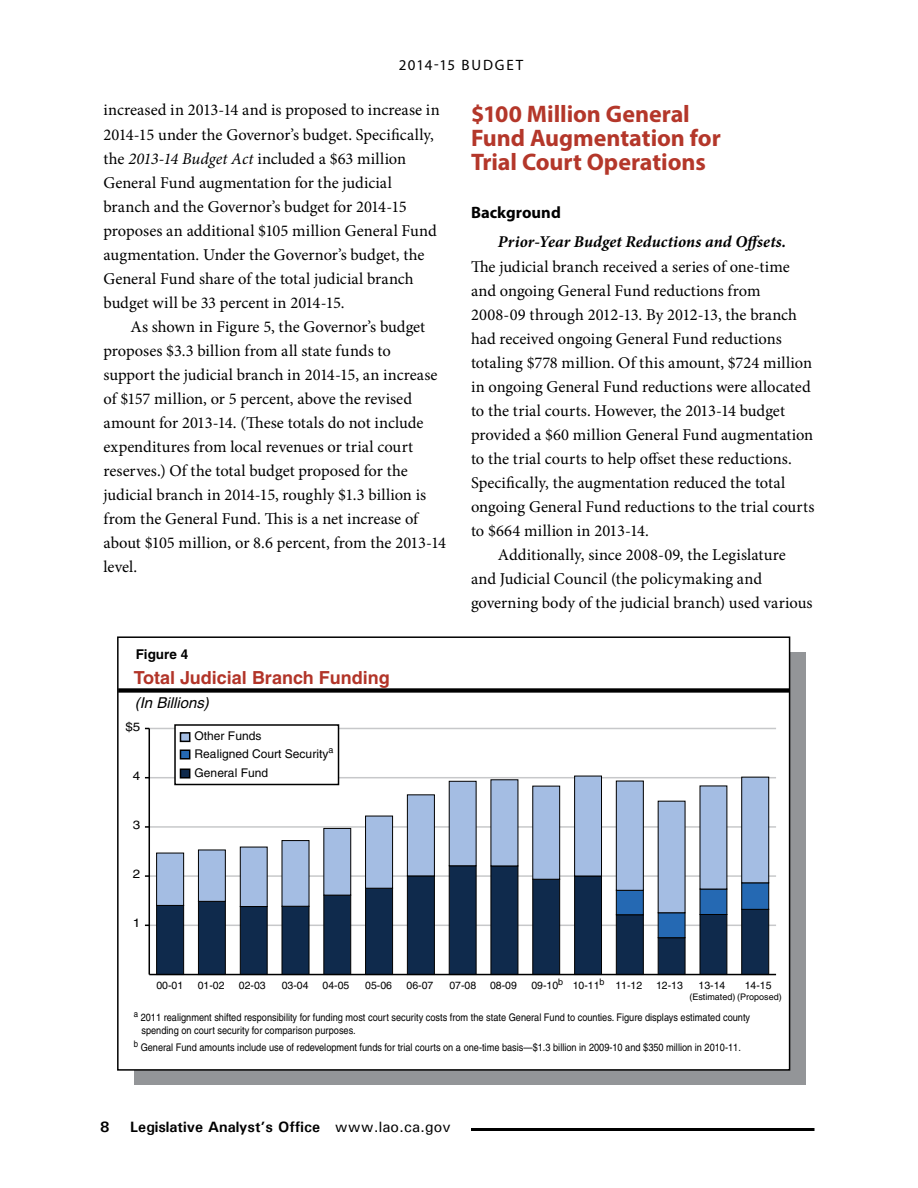
<style>
.page{position:relative;width:918px;height:1188px;background:#fff}
.page>*{position:absolute;margin:0;border:0;box-sizing:border-box;transform-origin:0 0}
.t1{font:700 24px/24px "Myriad Pro";letter-spacing:-.005em;color:#b4372a}
.t2{font:700 19.5px "Helvetica";color:#000}
.t3{font:700 18px "Helvetica";color:#b23428}
.t4{font:italic 18px/25.5px "Helvetica";color:#000}
.t5{font:16.5px/24px "Minion Pro";color:#000}
.t6{font:italic 700 16.5px "Minion Pro";letter-spacing:.005em;color:#000}
.t7{font:700 16.5px "Myriad Pro";letter-spacing:.005em;color:#000}
.t8{font:700 15px "Univers";color:#000}
.t9{font:15px "Myriad Pro";letter-spacing:.12em;color:#000}
.t10{font:italic 15px "Helvetica";color:#000}
.t11{font:700 13.5px "Helvetica";color:#000}
.t12{font:12px/17.4px "Helvetica";color:#010101}
.t13{font:12px "Helvetica";color:#010101;scale:1.12 1}
.t14{font:10.5px/12.6px "Helvetica";color:#000;scale:.88 1}
.t15{font:10.5px "Helvetica";color:#010101}
.t16{font:9px "Helvetica";color:#010101}
.s1{font-style:italic}
.s2{font-weight:500}
</style>
<div class="page">
<hr style="left:471px;top:1128px;width:343px;height:3px;background:#000">
<div style="left:134px;top:653px;width:672px;height:432px;background:#939598"></div>
<div style="left:118px;top:637px;width:672px;height:433px;background:#fff"></div>
<div style="left:117px;top:636px;width:673px;height:435px;border:2px solid #000"></div>
<div style="left:118px;top:688px;width:672px;height:5px;background:#000"></div>
<hr style="left:149px;top:728px;width:627px;height:1px;background:#c7c8ca">
<hr style="left:149px;top:777px;width:627px;height:1px;background:#c7c8ca">
<hr style="left:149px;top:826px;width:627px;height:2px;background:#c7c8ca">
<hr style="left:149px;top:875px;width:627px;height:2px;background:#c7c8ca">
<hr style="left:149px;top:925px;width:627px;height:1px;background:#c7c8ca">
<div style="left:175px;top:725px;width:164px;height:59px;background:#fff"></div>
<div style="left:180px;top:733px;width:10px;height:8px;background:#a4bde3"></div>
<div style="left:180px;top:732px;width:10px;height:10px;border:2px solid #000"></div>
<div style="left:180px;top:750px;width:10px;height:9px;background:#2569b3"></div>
<div style="left:180px;top:749px;width:10px;height:11px;border:2px solid #000"></div>
<div style="left:180px;top:769px;width:10px;height:9px;background:#0f2a4c"></div>
<div style="left:180px;top:769px;width:10px;height:10px;border:2px solid #000"></div>
<svg style="left:156px;top:914px;width:613px;height:60px"></svg>
<svg style="left:616px;top:914px;width:153px;height:24px"></svg>
<svg style="left:156px;top:775px;width:613px;height:139px"></svg>
<hr style="left:149px;top:728px;width:1px;height:247px;background:#000">
<hr style="left:149px;top:974px;width:627px;height:1px;background:#000">
<p class="t9" style="left:399px;top:55px;width:126px">2014-15 BUDGET</p>
<p class="t5" style="left:104px;top:98px;width:338px">increased in 2013-14 and is proposed to increase in 2014-15 under the Governor’s budget. Specifically, the <span class="s1">2013-14 Budget Act</span> included a $63 million General Fund augmentation for the judicial branch and the Governor’s budget for 2014-15 proposes an additional $105 million General Fund augmentation. Under the Governor’s budget, the General Fund share of the total judicial branch budget will be 33 percent in 2014-15.</p>
<p class="t5" style="left:104px;top:314px;width:344px;text-indent:27px">As shown in Figure 5, the Governor’s budget proposes $3.3 billion from all state funds to support the judicial branch in 2014-15, an increase of $157 million, or 5 percent, above the revised amount for 2013-14. (These totals do not include expenditures from local revenues or trial court reserves.) Of the total budget proposed for the judicial branch in 2014-15, roughly $1.3 billion is from the General Fund. This is a net increase of about $105 million, or 8.6 percent, from the 2013-14 level.</p>
<p class="t11" style="left:136px;top:646px;width:54px">Figure 4</p>
<p class="t3" style="left:134px;top:666px;width:258px">Total Judicial Branch Funding</p>
<p class="t10" style="left:135px;top:694px;width:76px">(In Billions)</p>
<p class="t13" style="left:125px;top:719px;width:15px">$5</p>
<p class="t13" style="left:133px;top:769px;width:8px">4</p>
<p class="t13" style="left:133px;top:818px;width:8px">3</p>
<p class="t13" style="left:133px;top:867px;width:8px">2</p>
<p class="t13" style="left:133px;top:916px;width:8px">1</p>
<p class="t12" style="left:195px;top:728px;width:140px">Other Funds<br>Realigned Court Security<sup>a</sup></p>
<p class="t12" style="left:195px;top:764px;width:75px">General Fund</p>
<h1 class="t1" style="left:471px;top:101px;width:251px">$100 Million General<br>Fund Augmentation for<br>Trial Court Operations</h1>
<p class="t7" style="left:471px;top:201px;width:91px">Background</p>
<p class="t6" style="left:498px;top:230px;width:290px">Prior-Year Budget Reductions and Offsets.</p>
<p class="t5" style="left:471px;top:254px;width:320px">The judicial branch received a series of one-time</p>
<p class="t5" style="left:471px;top:278px;width:291px">and ongoing General Fund reductions from</p>
<p class="t5" style="left:471px;top:302px;width:328px">2008-09 through 2012-13. By 2012-13, the branch</p>
<p class="t5" style="left:471px;top:326px;width:312px">had received ongoing General Fund reductions</p>
<p class="t5" style="left:471px;top:350px;width:343px">totaling $778 million. Of this amount, $724 million</p>
<p class="t5" style="left:471px;top:374px;width:341px">in ongoing General Fund reductions were allocated</p>
<p class="t5" style="left:471px;top:398px;width:316px">to the trial courts. However, the 2013-14 budget</p>
<p class="t5" style="left:471px;top:422px;width:344px">provided a $60 million General Fund augmentation</p>
<p class="t5" style="left:471px;top:446px;width:322px">to the trial courts to help offset these reductions.</p>
<p class="t5" style="left:471px;top:470px;width:316px">Specifically, the augmentation reduced the total</p>
<p class="t5" style="left:471px;top:494px;width:345px">ongoing General Fund reductions to the trial courts</p>
<p class="t5" style="left:471px;top:518px;width:180px">to $664 million in 2013-14.</p>
<p class="t5" style="left:498px;top:542px;width:289px">Additionally, since 2008-09, the Legislature</p>
<p class="t5" style="left:471px;top:566px;width:293px">and Judicial Council (the policymaking and</p>
<p class="t5" style="left:471px;top:590px;width:343px">governing body of the judicial branch) used various</p>
<p class="t2" style="left:689px;top:400px;width:156px">Graphic Sign Off</p>
<p class="t4" style="left:685px;top:462px;width:61px">Analyst<br>MPA</p>
<p class="t15" style="left:156px;top:979px;width:28px">00-01</p>
<p class="t15" style="left:198px;top:979px;width:28px">01-02</p>
<p class="t15" style="left:239px;top:979px;width:28px">02-03</p>
<p class="t15" style="left:282px;top:979px;width:28px">03-04</p>
<p class="t15" style="left:323px;top:979px;width:28px">04-05</p>
<p class="t15" style="left:365px;top:979px;width:28px">05-06</p>
<p class="t15" style="left:407px;top:979px;width:28px">06-07</p>
<p class="t15" style="left:449px;top:979px;width:28px">07-08</p>
<p class="t15" style="left:490px;top:979px;width:28px">08-09</p>
<p class="t15" style="left:531px;top:979px;width:112px">09-10<sup>b</sup> 10-11<sup>b</sup> 11-12</p>
<p class="t15" style="left:656px;top:979px;width:28px">12-13</p>
<p class="t15" style="left:699px;top:979px;width:28px">13-14</p>
<p class="t15" style="left:745px;top:979px;width:28px">14-15</p>
<p class="t16" style="left:689px;top:991px;width:94px">(Estimated) (Proposed)</p>
<p class="t14" style="left:141px;top:1011px;width:693px;text-indent:-8px"><sup>a</sup> 2011 realignment shifted responsibility for funding most court security costs from the state General Fund to counties. Figure displays estimated county spending on court security for comparison purposes.</p>
<p class="t14" style="left:134px;top:1041px;width:691px"><sup>b</sup> General Fund amounts include use of redevelopment funds for trial courts on a one-time basis—$1.3 billion in 2009-10 and $350 million in 2010-11.</p>
<p class="t8" style="left:100px;top:1118px;width:11px">8</p>
<p class="t8" style="left:130px;top:1118px;width:322px">Legislative Analyst’s Office <span class="s2">www.lao.ca.gov</span></p>
</div>
